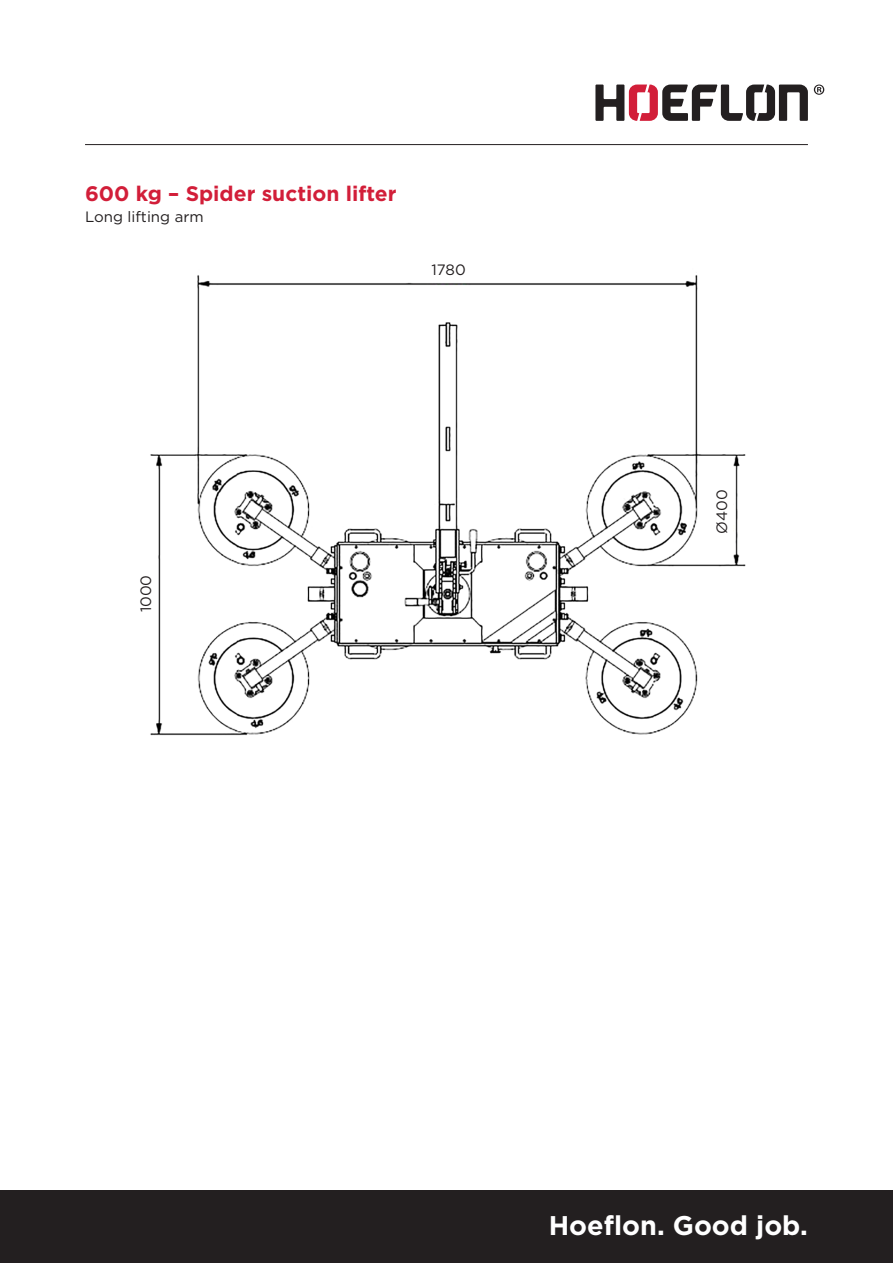
<style>
.page{position:relative;width:893px;height:1263px;background:#fff}
.page>*{position:absolute;margin:0;border:0;box-sizing:border-box;transform-origin:0 0}
.t1{font:700 27px "Gotham";color:#fff}
.t2{font:700 21px "Gotham";color:#d21e39}
.t3{font:15px "Gotham";color:#231f20}
</style>
<div class="page">
<div style="left:0;top:1191px;width:893px;height:72px;background:#231f20"></div>
<svg style="left:814px;top:85px;width:10px;height:10px"></svg>
<svg style="left:595px;top:85px;width:213px;height:36px"></svg>
<hr style="left:85px;top:144px;width:723px;height:1px;background:#231f20">
<img style="left:150px;top:275px;width:596px;height:461px">
<div style="left:389px;top:258px;width:119px;height:22px;background:#fff"></div>
<div style="left:134px;top:534px;width:22px;height:119px;background:#fff"></div>
<div style="left:710px;top:478px;width:22px;height:67px;background:#fff"></div>
<p class="t2" style="left:85px;top:180px;width:313px">600 kg – Spider suction lifter</p>
<p class="t3" style="left:85px;top:207px;width:120px">Long lifting arm</p>
<p class="t3" style="left:431px;top:260px;width:36px">1780</p>
<p class="t3" style="left:136px;top:612px;width:39px;rotate:-90deg">1000</p>
<p class="t3" style="left:712px;top:534px;width:46px;rotate:-90deg">Ø400</p>
<p class="t1" style="left:549px;top:1207px;width:261px">Hoeflon. Good job.</p>
</div>
